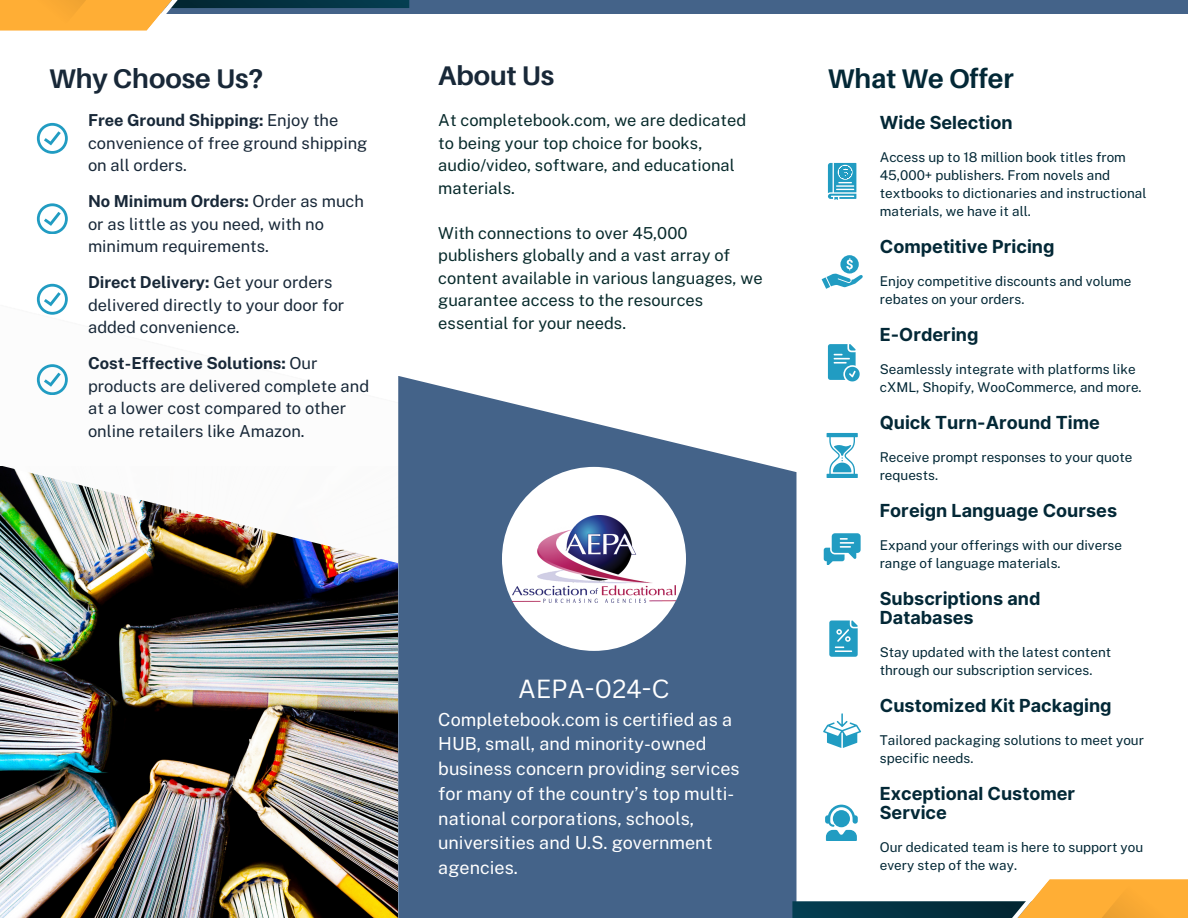
<style>
.page{position:relative;width:1188px;height:918px;background:#fff}
.page>*{position:absolute;margin:0;border:0;box-sizing:border-box;transform-origin:0 0}
.t1{font:700 27px "Aileron";color:#182838}
.t2{font:700 27px "Aileron";color:#032836}
.t3{font:25.5px "Canva Sans";color:#fff}
.t4{font:18px/24.8px "Public Sans";color:#fff}
.t5{font:700 18px/19.2px "Inter";color:#032836}
.t6{font:16.5px/22.5px "Public Sans";color:#182838}
.t7{font:16.5px/22.5px "Public Sans";color:#072a2b}
.t8{font:13.5px/18px "Public Sans";color:#032836}
.s1{font-weight:700}
</style>
<div class="page">
<svg style="left:828px;top:344px;width:31px;height:37px"></svg>
<svg style="left:824px;top:533px;width:37px;height:32px"></svg>
<svg style="left:829px;top:620px;width:28px;height:36px"></svg>
<img style="left:0;top:592px;width:398px;height:326px">
<img style="left:0;top:294px;width:398px;height:298px">
<svg style="left:398px;top:376px;width:398px;height:542px;background:#577395"></svg>
<div style="left:410px;top:904px;width:778px;height:14px;background:#446389"></div>
<svg style="left:37px;top:123px;width:30px;height:30px"></svg>
<svg style="left:37px;top:203px;width:30px;height:31px"></svg>
<svg style="left:37px;top:284px;width:30px;height:30px"></svg>
<svg style="left:37px;top:364px;width:30px;height:31px"></svg>
<svg style="left:792px;top:875px;width:396px;height:43px"></svg>
<div style="left:161px;top:0;width:1027px;height:14px;background:#446389"></div>
<svg style="left:0;top:0;width:409px;height:31px"></svg>
<svg style="left:828px;top:163px;width:28px;height:37px"></svg>
<svg style="left:822px;top:255px;width:41px;height:34px"></svg>
<svg style="left:827px;top:433px;width:31px;height:45px"></svg>
<svg style="left:823px;top:713px;width:38px;height:35px"></svg>
<svg style="left:825px;top:805px;width:33px;height:36px"></svg>
<div style="left:502px;top:467px;width:184px;height:184px;background:#fff;border-radius:50%"></div>
<img style="left:512px;top:515px;width:163px;height:88px">
<h1 class="t1" style="left:438px;top:59px;width:118px">About Us</h1>
<p class="t7" style="left:438px;top:109px;width:310px">At completebook.com, we are dedicated to being your top choice for books, audio/video, software, and educational materials.</p>
<p class="t7" style="left:438px;top:221px;width:326px">With connections to over 45,000 publishers globally and a vast array of content available in various languages, we guarantee access to the resources essential for your needs.</p>
<h1 class="t1" style="left:49px;top:62px;width:216px">Why Choose Us?</h1>
<h1 class="t2" style="left:828px;top:62px;width:187px">What We Offer</h1>
<p class="t6" style="left:88px;top:109px;width:281px"><span class="s1">Free Ground Shipping:</span> Enjoy the convenience of free ground shipping on all orders.</p>
<p class="t6" style="left:88px;top:190px;width:277px"><span class="s1">No Minimum Orders:</span> Order as much or as little as you need, with no minimum requirements.</p>
<p class="t6" style="left:88px;top:271px;width:258px"><span class="s1">Direct Delivery:</span> Get your orders delivered directly to your door for added convenience.</p>
<p class="t6" style="left:88px;top:352px;width:283px"><span class="s1">Cost-Effective Solutions:</span> Our products are delivered complete and at a lower cost compared to other online retailers like Amazon.</p>
<h3 class="t5" style="left:880px;top:113px;width:134px">Wide Selection</h3>
<p class="t8" style="left:880px;top:148px;width:268px">Access up to 18 million book titles from 45,000+ publishers. From novels and textbooks to dictionaries and instructional materials, we have it all.</p>
<h3 class="t5" style="left:880px;top:237px;width:176px">Competitive Pricing</h3>
<p class="t8" style="left:880px;top:272px;width:253px">Enjoy competitive discounts and volume rebates on your orders.</p>
<h3 class="t5" style="left:880px;top:325px;width:100px">E-Ordering</h3>
<p class="t8" style="left:880px;top:360px;width:263px">Seamlessly integrate with platforms like cXML, Shopify, WooCommerce, and more.</p>
<h3 class="t5" style="left:880px;top:413px;width:222px">Quick Turn-Around Time</h3>
<p class="t8" style="left:880px;top:448px;width:254px">Receive prompt responses to your quote requests.</p>
<h3 class="t5" style="left:880px;top:500px;width:239px">Foreign Language Courses</h3>
<p class="t8" style="left:880px;top:536px;width:244px">Expand your offerings with our diverse range of language materials.</p>
<h2 class="t3" style="left:519px;top:670px;width:152px">AEPA-024-C</h2>
<h3 class="t4" style="left:438px;top:707px;width:303px">Completebook.com is certified as a<br>HUB, small, and minority-owned business concern providing services for many of the country’s top multi&shy;national corporations, schools, universities and U.S. government agencies.</h3>
<h3 class="t5" style="left:880px;top:588px;width:162px">Subscriptions and<br>Databases</h3>
<p class="t8" style="left:880px;top:643px;width:233px">Stay updated with the latest content through our subscription services.</p>
<h3 class="t5" style="left:880px;top:696px;width:233px">Customized Kit Packaging</h3>
<p class="t8" style="left:880px;top:731px;width:266px">Tailored packaging solutions to meet your specific needs.</p>
<h3 class="t5" style="left:880px;top:784px;width:197px">Exceptional Customer<br>Service</h3>
<p class="t8" style="left:880px;top:838px;width:265px">Our dedicated team is here to support you every step of the way.</p>
</div>
